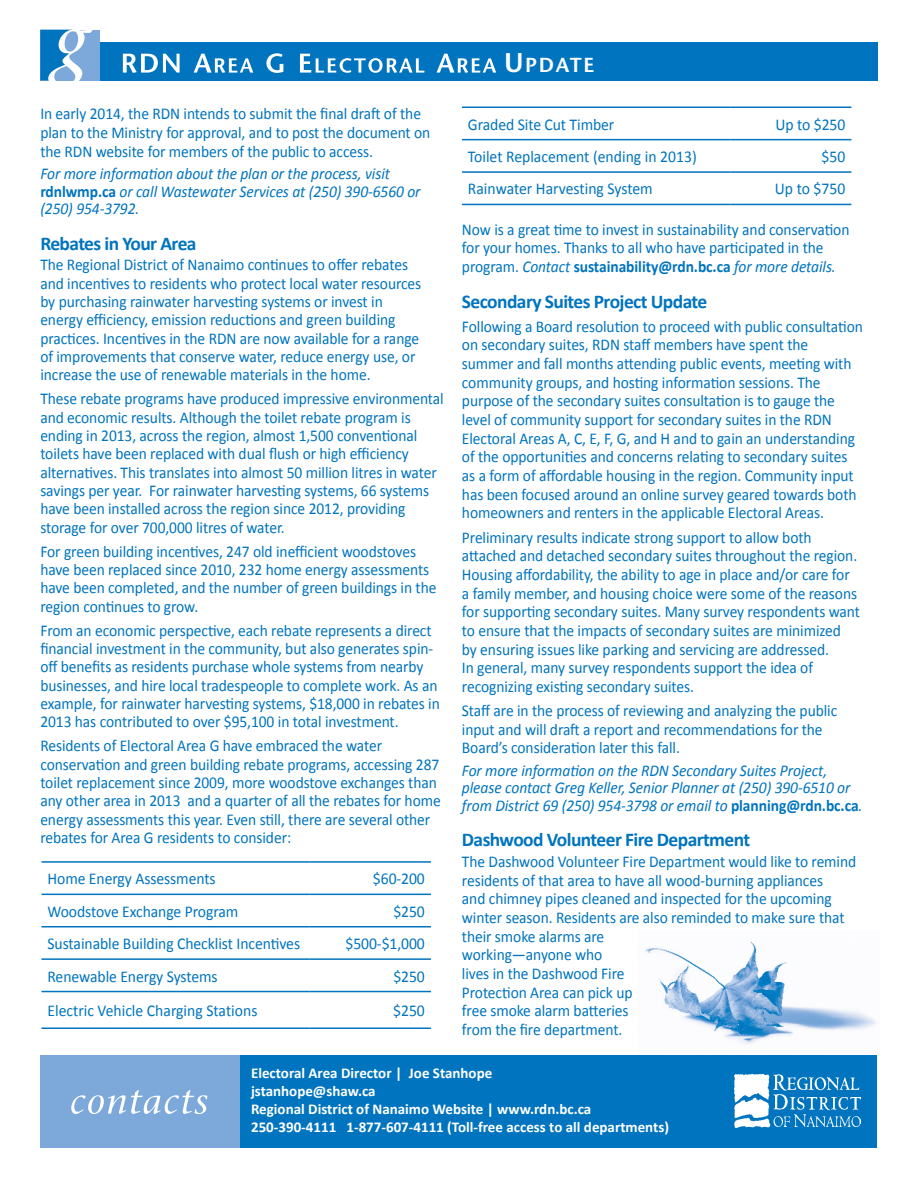
<style>
.page{position:relative;width:918px;height:1188px;background:#fff}
.page>*{position:absolute;margin:0;border:0;box-sizing:border-box;transform-origin:0 0}
.t1{font:600 20.25px "Stone Sans";letter-spacing:.08em;color:#fff}
.t2{font:700 19.5px "Calibri";letter-spacing:-.03em;color:#0074be}
.t3{font:16.5px/18.8px "Calibri";letter-spacing:-.005em;color:#0074be;scale:.94 1}
.t4{font:italic 16.5px/17.2px "Calibri";letter-spacing:-.005em;color:#0074be;scale:.94 1}
.t5{font:16.5px "Calibri";letter-spacing:-.005em;color:#0074be;scale:.95 1}
.t6{font:700 15px/18px "Calibri";color:#fff}
.s1{font-weight:700;font-style:normal}
.s2{font-size:27px}
.s3{font-style:italic}
.s4{font-weight:700}
</style>
<div class="page">
<img style="left:645px;top:941px;width:233px;height:103px">
<div style="left:40px;top:1055px;width:838px;height:93px;background:#0074be"></div>
<div style="left:40px;top:1055px;width:200px;height:93px;background:#7da9da"></div>
<img style="left:735px;top:1074px;width:126px;height:54px">
<svg style="left:71px;top:1090px;width:136px;height:24px"></svg>
<div style="left:43px;top:42px;width:834px;height:38px;background:#0074be"></div>
<div style="left:40px;top:30px;width:60px;height:50px;background:#7da9da"></div>
<svg style="left:40px;top:29px;width:53px;height:52px"></svg>
<hr style="left:462px;top:106px;width:268px;height:2px;background:#0074be">
<hr style="left:730px;top:106px;width:121px;height:2px;background:#0074be">
<hr style="left:462px;top:139px;width:268px;height:1px;background:#0074be">
<hr style="left:730px;top:139px;width:121px;height:1px;background:#0074be">
<hr style="left:462px;top:171px;width:268px;height:2px;background:#0074be">
<hr style="left:730px;top:171px;width:121px;height:2px;background:#0074be">
<hr style="left:462px;top:204px;width:268px;height:1px;background:#0074be">
<hr style="left:730px;top:204px;width:121px;height:1px;background:#0074be">
<hr style="left:41px;top:861px;width:269px;height:2px;background:#0074be">
<hr style="left:310px;top:861px;width:121px;height:2px;background:#0074be">
<hr style="left:41px;top:894px;width:269px;height:1px;background:#0074be">
<hr style="left:310px;top:894px;width:121px;height:1px;background:#0074be">
<hr style="left:41px;top:926px;width:269px;height:1px;background:#0074be">
<hr style="left:310px;top:926px;width:121px;height:1px;background:#0074be">
<hr style="left:41px;top:958px;width:269px;height:2px;background:#0074be">
<hr style="left:310px;top:958px;width:121px;height:2px;background:#0074be">
<hr style="left:41px;top:991px;width:269px;height:1px;background:#0074be">
<hr style="left:310px;top:991px;width:121px;height:1px;background:#0074be">
<hr style="left:41px;top:1028px;width:269px;height:1px;background:#0074be">
<hr style="left:310px;top:1028px;width:121px;height:1px;background:#0074be">
<svg style="left:123px;top:53px;width:373px;height:20px"></svg>
<p class="t3" style="left:40px;top:103px;width:416px">In early 2014, the RDN intends to submit the final draft of the plan to the Ministry for approval, and to post the document on the RDN website for members of the public to access.</p>
<p class="t4" style="left:40px;top:165px;width:406px">For more information about the plan or the process, visit <span class="s1">rdnlwmp.ca</span> or call Wastewater Services at (250) 390-6560 or (250) 954-3792.</p>
<p class="t2" style="left:40px;top:231px;width:158px">Rebates in Your Area</p>
<p class="t3" style="left:40px;top:255px;width:407px">The Regional District of Nanaimo continues to offer rebates and incentives to residents who protect local water resources by purchasing rainwater harvesting systems or invest in energy efficiency, emission reductions and green building practices. Incentives in the RDN are now available for a range of improvements that conserve water, reduce energy use, or increase the use of renewable materials in the home.</p>
<p class="t3" style="left:40px;top:389px;width:431px">These rebate programs have produced impressive environmental and economic results. Although the toilet rebate program is ending in 2013, across the region, almost 1,500 conventional toilets have been replaced with dual flush or high efficiency alternatives. This translates into almost 50 million litres in water savings per year. For rainwater harvesting systems, 66 systems have been installed across the region since 2012, providing storage for over 700,000 litres of water.</p>
<p class="t3" style="left:40px;top:541px;width:423px">For green building incentives, 247 old inefficient woodstoves have been replaced since 2010, 232 home energy assessments have been completed, and the number of green buildings in the region continues to grow.</p>
<p class="t3" style="left:40px;top:620px;width:427px">From an economic perspective, each rebate represents a direct financial investment in the community, but also generates spin&shy;off benefits as residents purchase whole systems from nearby businesses, and hire local tradespeople to complete work. As an example, for rainwater harvesting systems, $18,000 in rebates in 2013 has contributed to over $95,100 in total investment.</p>
<p class="t3" style="left:40px;top:736px;width:428px">Residents of Electoral Area G have embraced the water conservation and green building rebate programs, accessing 287 toilet replacement since 2009, more woodstove exchanges than any other area in 2013 and a quarter of all the rebates for home energy assessments this year. Even still, there are several other rebates for Area G residents to consider:</p>
<p class="t5" style="left:47px;top:869px;width:179px">Home Energy Assessments</p>
<p class="t5" style="left:373px;top:869px;width:56px">$60-200</p>
<p class="t5" style="left:47px;top:901px;width:203px">Woodstove Exchange Program</p>
<p class="t5" style="left:393px;top:901px;width:35px">$250</p>
<p class="t5" style="left:47px;top:933px;width:267px">Sustainable Building Checklist Incentives</p>
<p class="t5" style="left:346px;top:933px;width:85px">$500-$1,000</p>
<p class="t5" style="left:47px;top:966px;width:181px">Renewable Energy Systems</p>
<p class="t5" style="left:393px;top:966px;width:35px">$250</p>
<p class="t5" style="left:47px;top:1000px;width:223px">Electric Vehicle Charging Stations</p>
<p class="t5" style="left:393px;top:1000px;width:35px">$250</p>
<p class="t1" style="left:504px;top:53px;width:92px"><span class="s2">U</span>pdate</p>
<p class="t5" style="left:468px;top:114px;width:156px">Graded Site Cut Timber</p>
<p class="t5" style="left:776px;top:114px;width:75px">U p to $250</p>
<p class="t5" style="left:468px;top:146px;width:242px">Toilet Replacement (ending in 2013)</p>
<p class="t5" style="left:822px;top:146px;width:27px">$50</p>
<p class="t5" style="left:468px;top:179px;width:196px">Rainwater Harvesting System</p>
<p class="t5" style="left:775px;top:179px;width:76px">U p to $750</p>
<p class="t3" style="left:462px;top:219px;width:414px">Now is a great time to invest in sustainability and conservation for your homes. Thanks to all who have participated in the program. <span class="s3">Contact</span> <span class="s4">sustainability@rdn.bc.ca</span> <span class="s3">for more details.</span></p>
<p class="t2" style="left:462px;top:289px;width:247px">Secondary Suites Project Update</p>
<p class="t3" style="left:462px;top:316px;width:428px">Following a Board resolution to proceed with public consultation on secondary suites, RDN staff members have spent the summer and fall months attending public events, meeting with community groups, and hosting information sessions. The purpose of the secondary suites consultation is to gauge the level of community support for secondary suites in the RDN Electoral Areas A, C, E, F, G, and H and to gain an understanding of the opportunities and concerns relating to secondary suites as a form of affordable housing in the region. Community input has been focused around an online survey geared towards both homeowners and renters in the applicable Electoral Areas.</p>
<p class="t3" style="left:462px;top:527px;width:425px">Preliminary results indicate strong support to allow both attached and detached secondary suites throughout the region.<br>Housing affordability, the ability to age in place and/or care for a family member, and housing choice were some of the reasons for supporting secondary suites. Many survey respondents want to ensure that the impacts of secondary suites are minimized by ensuring issues like parking and servicing are addressed.<br>In general, many survey respondents support the idea of recognizing existing secondary suites.</p>
<p class="t3" style="left:462px;top:700px;width:401px">Staff are in the process of reviewing and analyzing the public input and will draft a report and recommendations for the<br>Board’s consideration later this fall.</p>
<p class="t4" style="left:462px;top:761px;width:428px">For more information on the RDN Secondary Suites Project, please contact Greg Keller, Senior Planner at (250) 390-6510 or from District 69 (250) 954-3798 or email to <span class="s1">planning@rdn.bc.ca</span>.</p>
<p class="t2" style="left:462px;top:828px;width:290px">Dashwood Volunteer Fire Department</p>
<p class="t3" style="left:462px;top:851px;width:421px">The Dashwood Volunteer Fire Department would like to remind residents of that area to have all wood-burning appliances<br>and chimney pipes cleaned and inspected for the upcoming winter season. Residents are also reminded to make sure that their smoke alarms are<br>working—anyone who<br>lives in the Dashwood Fire<br>Protection Area can pick up<br>free smoke alarm batteries<br>from the fire department.</p>
<p class="t6" style="left:251px;top:1063px;width:419px">Electoral Area Director | Joe Stanhope<br>jstanhope@shaw.ca<br>Regional District of Nanaimo Website | www.rdn.bc.ca 250-390-4111 1-877-607-4111 (Toll-free access to all departments)</p>
</div>
